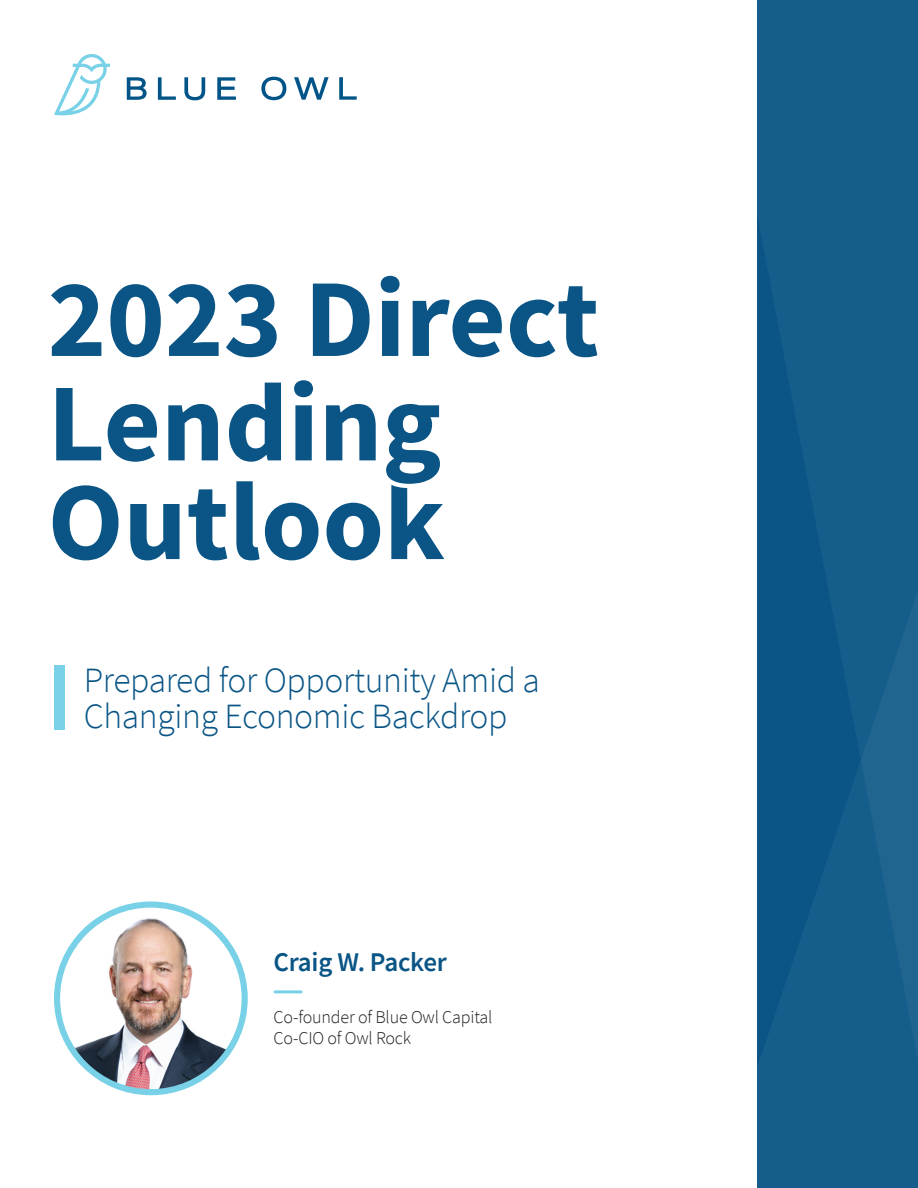
<style>
.page{position:relative;width:918px;height:1188px;background:#fff}
.page>*{position:absolute;margin:0;border:0;box-sizing:border-box;transform-origin:0 0}
.t1{font:700 111px "Source Sans Pro";color:#0a5586}
.t2{font:300 35.55px/35.5px "Source Sans Pro";letter-spacing:-.01em;color:#0a5586}
.t3{font:600 27px "Source Sans Pro";letter-spacing:-.01em;color:#0a5586}
.t4{font:300 18px "Source Sans Pro";letter-spacing:-.01em;color:#231f20}
</style>
<div class="page">
<svg style="left:757px;top:0;width:161px;height:590px;background:#125b8a"></svg>
<svg style="left:757px;top:590px;width:161px;height:598px;background:#135b8a"></svg>
<div style="left:54px;top:665px;width:11px;height:65px;background:#78d1e6"></div>
<svg style="left:127px;top:77px;width:20px;height:23px"></svg>
<svg style="left:158px;top:77px;width:18px;height:23px"></svg>
<svg style="left:184px;top:77px;width:21px;height:23px"></svg>
<svg style="left:217px;top:77px;width:19px;height:23px"></svg>
<svg style="left:294px;top:77px;width:35px;height:23px"></svg>
<svg style="left:339px;top:77px;width:18px;height:23px"></svg>
<svg style="left:261px;top:77px;width:25px;height:23px"></svg>
<svg style="left:54px;top:54px;width:56px;height:61px"></svg>
<div style="left:54px;top:901px;width:194px;height:194px;background:#78d1e6;border-radius:50%"></div>
<img style="left:60px;top:908px;width:182px;height:181px;border-radius:91px">
<hr style="left:275px;top:990px;width:26px;height:3px;background:#77d0e6">
<p class="t1" style="left:48px;top:244px;width:553px">2023 Direct</p>
<p class="t1" style="left:48px;top:348px;width:395px">Lending</p>
<p class="t1" style="left:48px;top:447px;width:399px">Outlook</p>
<p class="t2" style="left:84px;top:662px;width:458px">Prepared for Opportunity Amid a<br>Changing Economic Backdrop</p>
<p class="t3" style="left:274px;top:944px;width:175px">Craig W. Packer</p>
<p class="t4" style="left:274px;top:1006px;width:220px">Co-founder of Blue Owl Capital</p>
<p class="t4" style="left:274px;top:1027px;width:139px">Co-CIO of Owl Rock</p>
</div>
